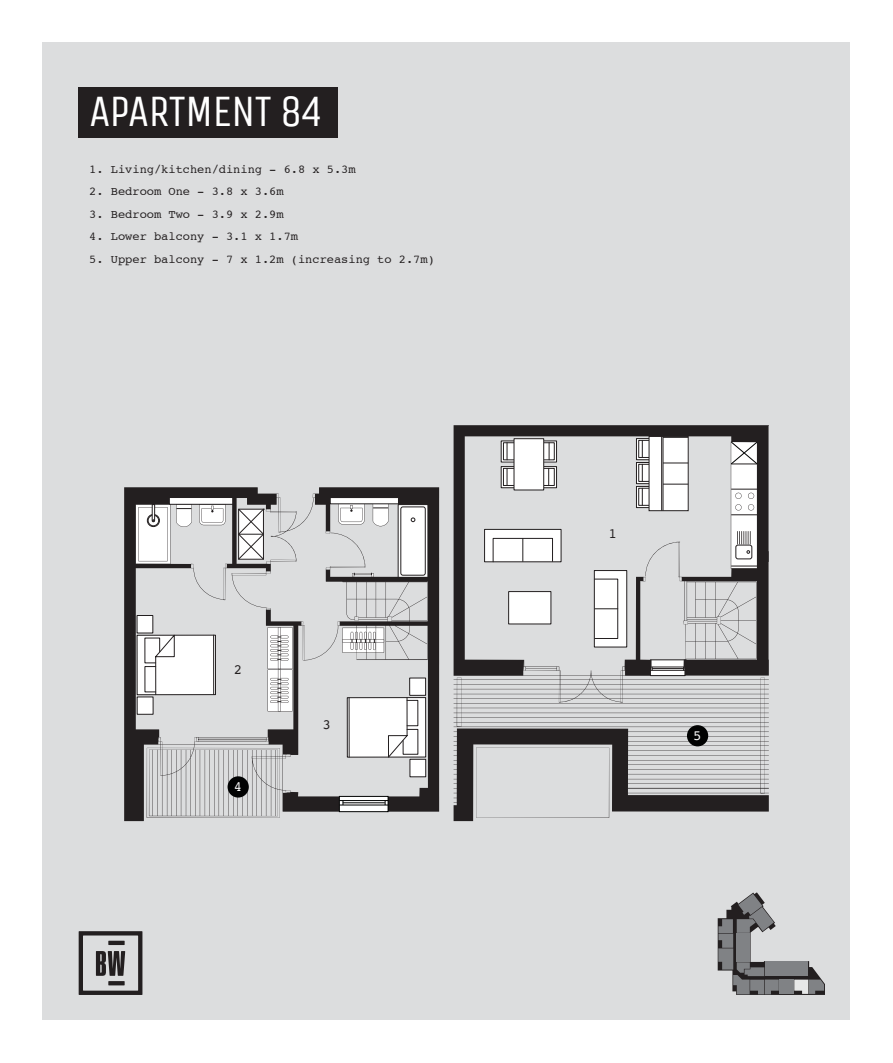
<style>
.page{position:relative;width:893px;height:1063px;background:#fff}
.page>*{position:absolute;margin:0;border:0;box-sizing:border-box;transform-origin:0 0}
.t1{font:45px "Unica One";letter-spacing:-.03em;color:#fff}
.t2{font:14.1px "Courier";color:#231f20}
.t3{font:14.1px "Courier";color:#fff}
.t4{font:12px "Courier";color:#231f20}
</style>
<div class="page">
<div style="left:43px;top:43px;width:807px;height:977px;background:#dcddde"></div>
<svg style="left:79px;top:931px;width:63px;height:64px"></svg>
<svg style="left:718px;top:892px;width:107px;height:103px"></svg>
<svg style="left:124px;top:487px;width:315px;height:334px"></svg>
<div style="left:228px;top:776px;width:21px;height:22px;background:#010202;border-radius:50%"></div>
<svg style="left:341px;top:798px;width:45px;height:12px"></svg>
<div style="left:339px;top:796px;width:49px;height:16px;border:1px solid #010202"></div>
<hr style="left:339px;top:805px;width:49px;height:1px;background:#010202">
<hr style="left:339px;top:800px;width:49px;height:1px;background:#010202">
<hr style="left:343px;top:803px;width:42px;height:1px;background:#010202">
<svg style="left:454px;top:425px;width:315px;height:396px"></svg>
<div style="left:687px;top:725px;width:21px;height:21px;background:#010202;border-radius:50%"></div>
<svg style="left:731px;top:441px;width:26px;height:128px;background:#e2e2e2"></svg>
<div style="left:79px;top:87px;width:259px;height:51px;background:#231f20"></div>
<h1 class="t1" style="left:89px;top:85px;width:237px">APARTMENT 84</h1>
<p class="t4" style="left:89px;top:164px;width:268px">1. Living/kitchen/dining - 6.8 x 5.3m</p>
<p class="t4" style="left:89px;top:186px;width:196px">2. Bedroom One - 3.8 x 3.6m</p>
<p class="t4" style="left:89px;top:209px;width:196px">3. Bedroom Two - 3.9 x 2.9m</p>
<p class="t4" style="left:89px;top:231px;width:210px">4. Lower balcony - 3.1 x 1.7m</p>
<p class="t4" style="left:89px;top:254px;width:347px">5. Upper balcony - 7 x 1.2m (increasing to 2.7m)</p>
<p class="t2" style="left:234px;top:664px;width:10px">2</p>
<p class="t3" style="left:234px;top:781px;width:10px">4</p>
<p class="t2" style="left:322px;top:719px;width:10px">3</p>
<p class="t2" style="left:609px;top:528px;width:10px">1</p>
<p class="t3" style="left:693px;top:730px;width:10px">5</p>
</div>
